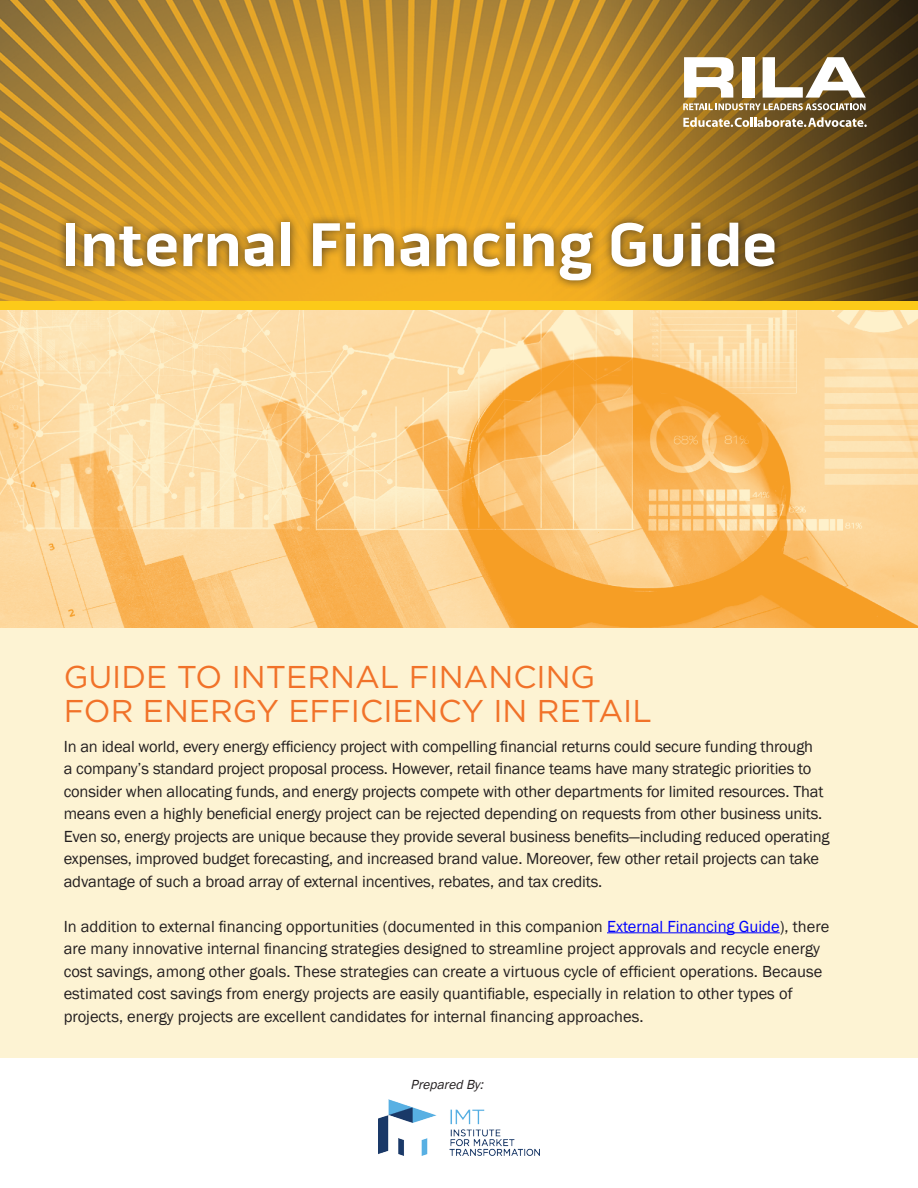
<style>
.page{position:relative;width:918px;height:1188px;background:#fff}
.page>*{position:absolute;margin:0;border:0;box-sizing:border-box;transform-origin:0 0}
.t1{font:700 63px "Pill Gothic 600 mg";color:#fff}
.t2{font:31.5px/34.5px "Gotham";color:#f17229}
.t3{font:16.5px/22.5px "Franklin Gothic";letter-spacing:-.01em;color:#231f20}
.t4{font:italic 13.5px "Franklin Gothic";color:#231f20}
.s1{color:#00f}
</style>
<div class="page">
<img style="left:0;top:309px;width:918px;height:320px">
<div style="left:0;top:629px;width:918px;height:429px;background:#fdf3d3"></div>
<hr style="left:607px;top:932px;width:173px;height:1px;background:#00f">
<img style="left:0;top:0;width:553px;height:301px">
<svg style="left:553px;top:0;width:365px;height:301px;background:#876320"></svg>
<svg style="left:683px;top:117px;width:184px;height:10px"></svg>
<svg style="left:683px;top:57px;width:183px;height:53px"></svg>
<div style="left:57px;top:213px;width:727px;height:77px;background:#231f20;opacity:.75"></div>
<div style="left:0;top:301px;width:918px;height:8px;background:#fcca19"></div>
<img style="left:379px;top:1099px;width:160px;height:56px">
<p class="t1" style="left:61px;top:207px;width:718px">Internal Financing Guide</p>
<p class="t2" style="left:64px;top:659px;width:590px">GUIDE TO INTERNAL FINANCING<br>FOR ENERGY EFFICIENCY IN RETAIL</p>
<p class="t3" style="left:64px;top:735px;width:767px">In an ideal world, every energy efficiency project with compelling financial returns could secure funding through<br>a company’s standard project proposal process. However, retail finance teams have many strategic priorities to consider when allocating funds, and energy projects compete with other departments for limited resources. That means even a highly beneficial energy project can be rejected depending on requests from other business units.<br>Even so, energy projects are unique because they provide several business benefits—including reduced operating expenses, improved budget forecasting, and increased brand value. Moreover, few other retail projects can take advantage of such a broad array of external incentives, rebates, and tax credits.</p>
<p class="t3" style="left:64px;top:915px;width:767px">In addition to external financing opportunities (documented in this companion <span class="s1">External Financing Guide</span>), there are many innovative internal financing strategies designed to streamline project approvals and recycle energy cost savings, among other goals. These strategies can create a virtuous cycle of efficient operations. Because estimated cost savings from energy projects are easily quantifiable, especially in relation to other types of projects, energy projects are excellent candidates for internal financing approaches.</p>
<p class="t4" style="left:411px;top:1076px;width:78px">Prepared By:</p>
</div>
